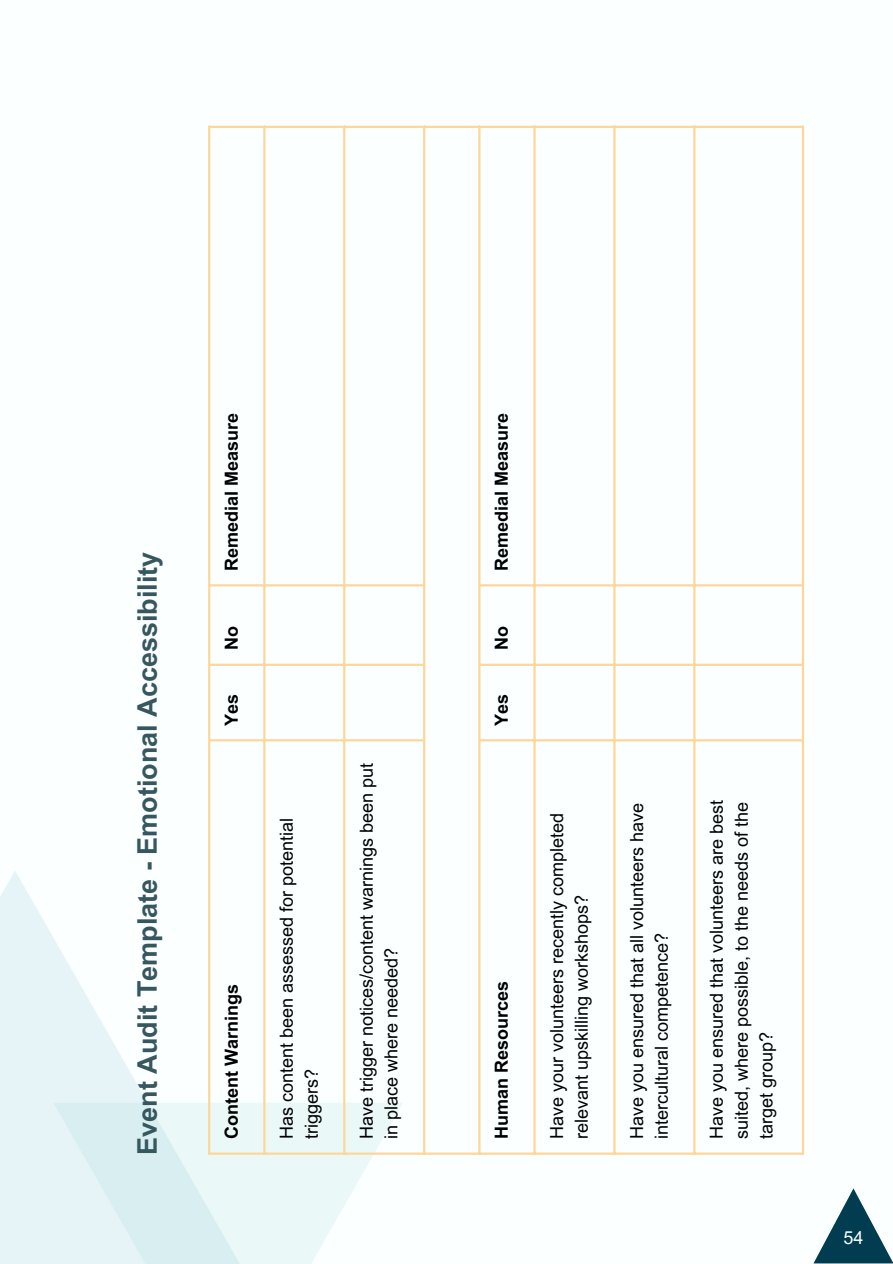
<style>
.page{position:relative;width:893px;height:1264px;background:#fff}
.page>*{position:absolute;margin:0;border:0;box-sizing:border-box;transform-origin:0 0}
.t1{font:700 27px "Arial MT Pro";color:#37575f}
.t2{font:18px/24.8px "Arial MT Pro";color:#000}
.t3{font:700 18px "Arial MT Pro";color:#000}
.t4{font:18px "Arial MT Pro";color:#fbffff}
</style>
<div class="page">
<div style="left:0;top:0;width:892px;height:1263px;background:#fbffff"></div>
<div style="left:0;top:870px;width:280px;height:393px;background:linear-gradient(to right,#eaf5f8,#fff)"></div>
<div style="left:53px;top:1102px;width:350px;height:161px;background:linear-gradient(to right,#daeef2,#f5fcfa)"></div>
<hr style="left:210px;top:1152px;width:591px;height:2px;background:#ffd699">
<hr style="left:210px;top:739px;width:213px;height:2px;background:#ffd699">
<hr style="left:480px;top:739px;width:321px;height:2px;background:#ffd699">
<hr style="left:210px;top:663px;width:213px;height:3px;background:#ffd699">
<hr style="left:480px;top:663px;width:321px;height:3px;background:#ffd699">
<hr style="left:210px;top:584px;width:213px;height:2px;background:#ffd699">
<hr style="left:480px;top:584px;width:321px;height:2px;background:#ffd699">
<hr style="left:210px;top:126px;width:591px;height:2px;background:#ffd699">
<hr style="left:208px;top:126px;width:2px;height:1028px;background:#ffd699">
<hr style="left:263px;top:126px;width:2px;height:1028px;background:#ffd699">
<hr style="left:343px;top:126px;width:2px;height:1028px;background:#ffd699">
<hr style="left:423px;top:126px;width:2px;height:1028px;background:#ffd699">
<hr style="left:478px;top:126px;width:2px;height:1028px;background:#ffd699">
<hr style="left:533px;top:126px;width:2px;height:1028px;background:#ffd699">
<hr style="left:613px;top:126px;width:2px;height:1028px;background:#ffd699">
<hr style="left:693px;top:126px;width:2px;height:1028px;background:#ffd699">
<hr style="left:801px;top:126px;width:3px;height:1028px;background:#ffd699">
<svg style="left:813px;top:1188px;width:79px;height:75px"></svg>
<h1 class="t1" style="left:137px;top:1154px;width:604px;rotate:-90deg">Event Audit Template - Emotional Accessibility</h1>
<p class="t3" style="left:225px;top:570px;width:160px;rotate:-90deg">Remedial Measure</p>
<p class="t3" style="left:225px;top:650px;width:25px;rotate:-90deg">No</p>
<p class="t3" style="left:225px;top:725px;width:34px;rotate:-90deg">Yes</p>
<p class="t3" style="left:225px;top:1138px;width:156px;rotate:-90deg">Content Warnings</p>
<p class="t2" style="left:276px;top:1138px;width:323px;rotate:-90deg">Has content been assessed for potential triggers?</p>
<p class="t2" style="left:356px;top:1138px;width:378px;rotate:-90deg">Have trigger notices/content warnings been put in place where needed?</p>
<p class="t3" style="left:495px;top:570px;width:160px;rotate:-90deg">Remedial Measure</p>
<p class="t3" style="left:495px;top:650px;width:25px;rotate:-90deg">No</p>
<p class="t3" style="left:495px;top:725px;width:34px;rotate:-90deg">Yes</p>
<p class="t3" style="left:495px;top:1138px;width:160px;rotate:-90deg">Human Resources</p>
<p class="t2" style="left:546px;top:1138px;width:328px;rotate:-90deg">Have your volunteers recently completed relevant upskilling workshops?</p>
<p class="t2" style="left:626px;top:1138px;width:338px;rotate:-90deg">Have you ensured that all volunteers have intercultural competence?</p>
<p class="t2" style="left:706px;top:1138px;width:341px;text-align:justify;rotate:-90deg">Have you ensured that volunteers are best suited, where possible, to the needs of the target group?</p>
<p class="t4" style="left:843px;top:1230px;width:22px">54</p>
</div>
